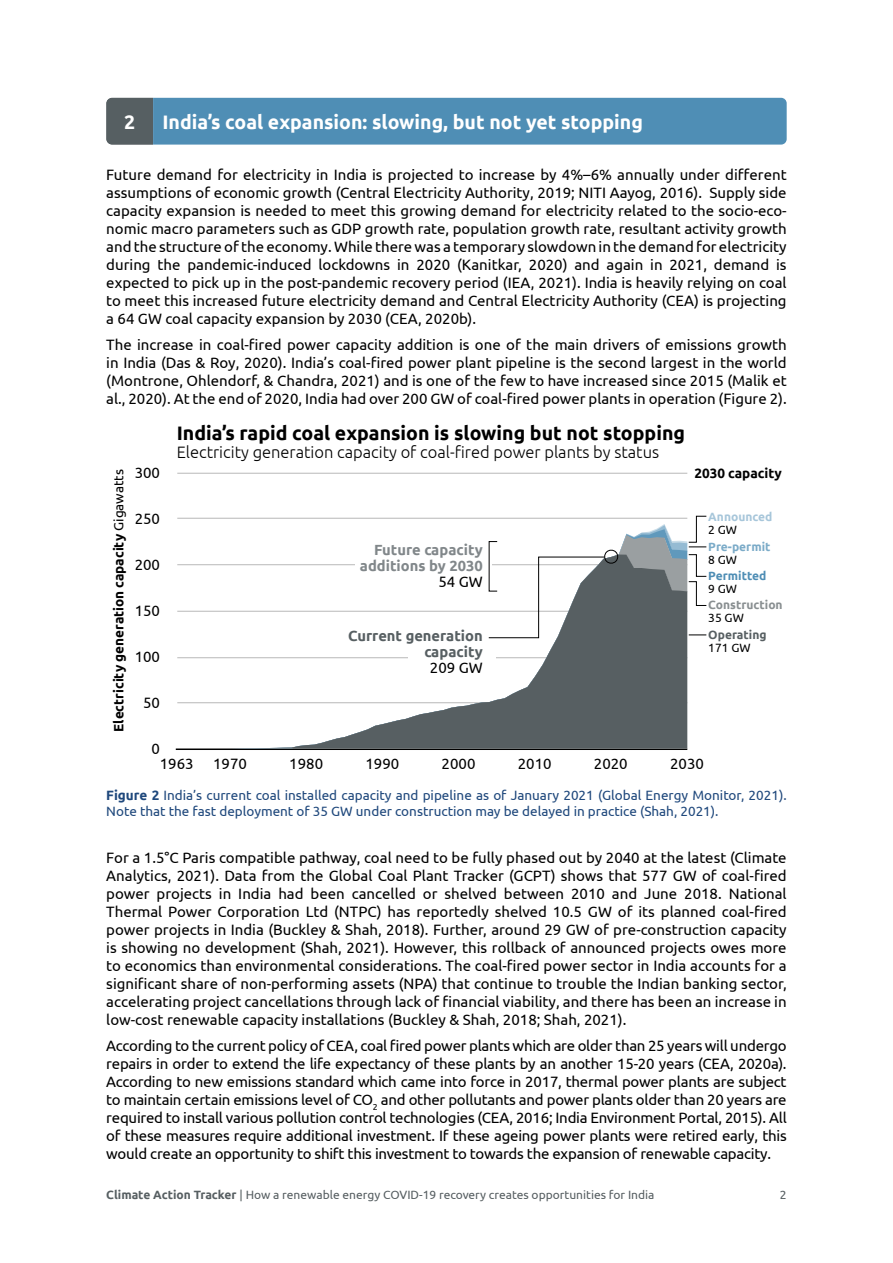
<style>
.page{position:relative;width:893px;height:1263px;background:#fff}
.page>*{position:absolute;margin:0;border:0;box-sizing:border-box;transform-origin:0 0}
.t1{font:700 19.5px "Ubuntu";color:#000}
.t2{font:700 19.5px "Ubuntu";color:#fff}
.t3{font:300 16.5px "Ubuntu";color:#000}
.t4{font:15px/18px "Ubuntu";color:#000;text-align:justify}
.t5{font:15px "Ubuntu";color:#000}
.t6{font:700 14.7px/15.8px "Ubuntu";color:#81878a;text-align:right}
.t7{font:700 14.7px/15.8px "Ubuntu";color:#575f62;text-align:right}
.t8{font:13.5px/16.2px "Ubuntu";color:#1f487c}
.t9{font:700 13.5px "Ubuntu";color:#000}
.t10{font:12px "Ubuntu";color:#575f62}
.t11{font:12px "Ubuntu";color:#000}
.t12{font:700 12px "Ubuntu";color:#898f91}
.t13{font:700 12px "Ubuntu";color:#7babc8}
.t14{font:700 12px "Ubuntu";color:#575f62}
.t15{font:700 12px "Ubuntu";color:#4f8eb5}
.t16{font:700 12px "Ubuntu";color:#a7c6da}
.s1{font-weight:400}
.s2{font-weight:700}
</style>
<div class="page">
<svg style="left:106px;top:98px;width:681px;height:47px;background:#518bb0"></svg>
<hr style="left:177px;top:702px;width:510px;height:1px;background:#b8b8b8">
<hr style="left:177px;top:657px;width:510px;height:1px;background:#b8b8b8">
<hr style="left:177px;top:611px;width:510px;height:1px;background:#b8b8b8">
<hr style="left:177px;top:564px;width:510px;height:1px;background:#b8b8b8">
<hr style="left:177px;top:518px;width:510px;height:1px;background:#b8b8b8">
<hr style="left:177px;top:473px;width:510px;height:1px;background:#b8b8b8">
<hr style="left:177px;top:748px;width:510px;height:2px;background:#000">
<svg style="left:619px;top:535px;width:68px;height:19px"></svg>
<svg style="left:231px;top:554px;width:456px;height:194px"></svg>
<div style="left:355px;top:556px;width:137px;height:18px;background:#fff"></div>
<div style="left:408px;top:650px;width:88px;height:18px;background:#fff"></div>
<svg style="left:689px;top:634px;width:17px;height:1px"></svg>
<svg style="left:688px;top:515px;width:19px;height:32px"></svg>
<svg style="left:688px;top:554px;width:19px;height:52px"></svg>
<svg style="left:488px;top:541px;width:130px;height:97px"></svg>
<h1 class="t2" style="left:124px;top:110px;width:13px">2</h1>
<h1 class="t2" style="left:162px;top:110px;width:482px">India’s coal expansion: slowing, but not yet stopping</h1>
<p class="t4" style="left:106px;top:165px;width:682px">Future demand for electricity in India is projected to increase by 4%–6% annually under different assumptions of economic growth (Central Electricity Authority, 2019; NITI Aayog, 2016). Supply side capacity expansion is needed to meet this growing demand for electricity related to the socio-eco&shy;nomic macro parameters such as GDP growth rate, population growth rate, resultant activity growth and the structure of the economy. While there was a temporary slowdown in the demand for electricity during the pandemic-induced lockdowns in 2020 (Kanitkar, 2020) and again in 2021, demand is expected to pick up in the post-pandemic recovery period (IEA, 2021). India is heavily relying on coal to meet this increased future electricity demand and Central Electricity Authority (CEA) is projecting a 64 GW coal capacity expansion by 2030 (CEA, 2020b).</p>
<p class="t4" style="left:106px;top:335px;width:682px">The increase in coal-fired power capacity addition is one of the main drivers of emissions growth in India (Das &amp; Roy, 2020). India’s coal-fired power plant pipeline is the second largest in the world (Montrone, Ohlendorf, &amp; Chandra, 2021) and is one of the few to have increased since 2015 (Malik et al., 2020). At the end of 2020, India had over 200 GW of coal-fired power plants in operation (Figure 2).</p>
<p class="t9" style="left:110px;top:732px;width:264px;rotate:-90deg">Electricity generation capacity <span class="s1">Gigawatts</span></p>
<p class="t5" style="left:135px;top:464px;width:27px">300</p>
<p class="t5" style="left:135px;top:510px;width:27px">250</p>
<p class="t5" style="left:135px;top:556px;width:27px">200</p>
<p class="t5" style="left:135px;top:602px;width:27px">150</p>
<p class="t5" style="left:135px;top:648px;width:27px">100</p>
<p class="t5" style="left:143px;top:694px;width:18px">50</p>
<p class="t5" style="left:152px;top:740px;width:10px">0</p>
<h1 class="t1" style="left:177px;top:421px;width:510px">India’s rapid coal expansion is slowing but not stopping</h1>
<p class="t3" style="left:177px;top:443px;width:484px">Electricity generation capacity of coal-fired power plants by status</p>
<p class="t9" style="left:694px;top:465px;width:89px">2030 capacity</p>
<p class="t6" style="left:360px;top:542px;width:124px">Future capacity additions by 2030</p>
<p class="t5" style="left:438px;top:573px;width:46px">54 GW</p>
<p class="t7" style="left:348px;top:628px;width:136px">Current generation capacity</p>
<p class="t5" style="left:430px;top:658px;width:54px">209 GW</p>
<p class="t16" style="left:708px;top:510px;width:66px">Announced</p>
<p class="t11" style="left:708px;top:523px;width:30px">2 GW</p>
<p class="t13" style="left:708px;top:539px;width:64px">Pre-permit</p>
<p class="t11" style="left:708px;top:552px;width:30px">8 GW</p>
<p class="t15" style="left:708px;top:568px;width:60px">Permitted</p>
<p class="t11" style="left:708px;top:581px;width:30px">9 GW</p>
<p class="t12" style="left:708px;top:598px;width:76px">Construction</p>
<p class="t11" style="left:708px;top:611px;width:37px">35 GW</p>
<p class="t14" style="left:708px;top:627px;width:60px">Operating</p>
<p class="t11" style="left:708px;top:640px;width:44px">171 GW</p>
<p class="t5" style="left:160px;top:754px;width:35px">1963</p>
<p class="t5" style="left:213px;top:754px;width:35px">1970</p>
<p class="t5" style="left:289px;top:754px;width:35px">1980</p>
<p class="t5" style="left:365px;top:754px;width:35px">1990</p>
<p class="t5" style="left:442px;top:754px;width:35px">2000</p>
<p class="t5" style="left:518px;top:754px;width:35px">2010</p>
<p class="t5" style="left:594px;top:754px;width:35px">2020</p>
<p class="t5" style="left:670px;top:754px;width:35px">2030</p>
<p class="t8" style="left:106px;top:786px;width:682px"><span class="s2">Figure 2</span> India’s current coal installed capacity and pipeline as of January 2021 (Global Energy Monitor, 2021).<br>Note that the fast deployment of 35 GW under construction may be delayed in practice (Shah, 2021).</p>
<p class="t4" style="left:106px;top:848px;width:682px">For a 1.5°C Paris compatible pathway, coal need to be fully phased out by 2040 at the latest (Climate Analytics, 2021). Data from the Global Coal Plant Tracker (GCPT) shows that 577 GW of coal-fired power projects in India had been cancelled or shelved between 2010 and June 2018. National Thermal Power Corporation Ltd (NTPC) has reportedly shelved 10.5 GW of its planned coal-fired power projects in India (Buckley &amp; Shah, 2018). Further, around 29 GW of pre-construction capacity is showing no development (Shah, 2021). However, this rollback of announced projects owes more to economics than environmental considerations. The coal-fired power sector in India accounts for a significant share of non-performing assets (NPA) that continue to trouble the Indian banking sector, accelerating project cancellations through lack of financial viability, and there has been an increase in low-cost renewable capacity installations (Buckley &amp; Shah, 2018; Shah, 2021).</p>
<p class="t4" style="left:106px;top:1036px;width:682px">According to the current policy of CEA, coal fired power plants which are older than 25 years will undergo repairs in order to extend the life expectancy of these plants by an another 15-20 years (CEA, 2020a).<br>According to new emissions standard which came into force in 2017, thermal power plants are subject to maintain certain emissions level of CO<sub>2</sub> and other pollutants and power plants older than 20 years are required to install various pollution control technologies (CEA, 2016; India Environment Portal, 2015). All of these measures require additional investment. If these ageing power plants were retired early, this would create an opportunity to shift this investment to towards the expansion of renewable capacity.</p>
<p class="t10" style="left:106px;top:1188px;width:550px"><span class="s2">Climate Action Tracker</span> | How a renewable energy COVID-19 recovery creates opportunities for India</p>
<p class="t10" style="left:780px;top:1188px;width:8px">2</p>
</div>
